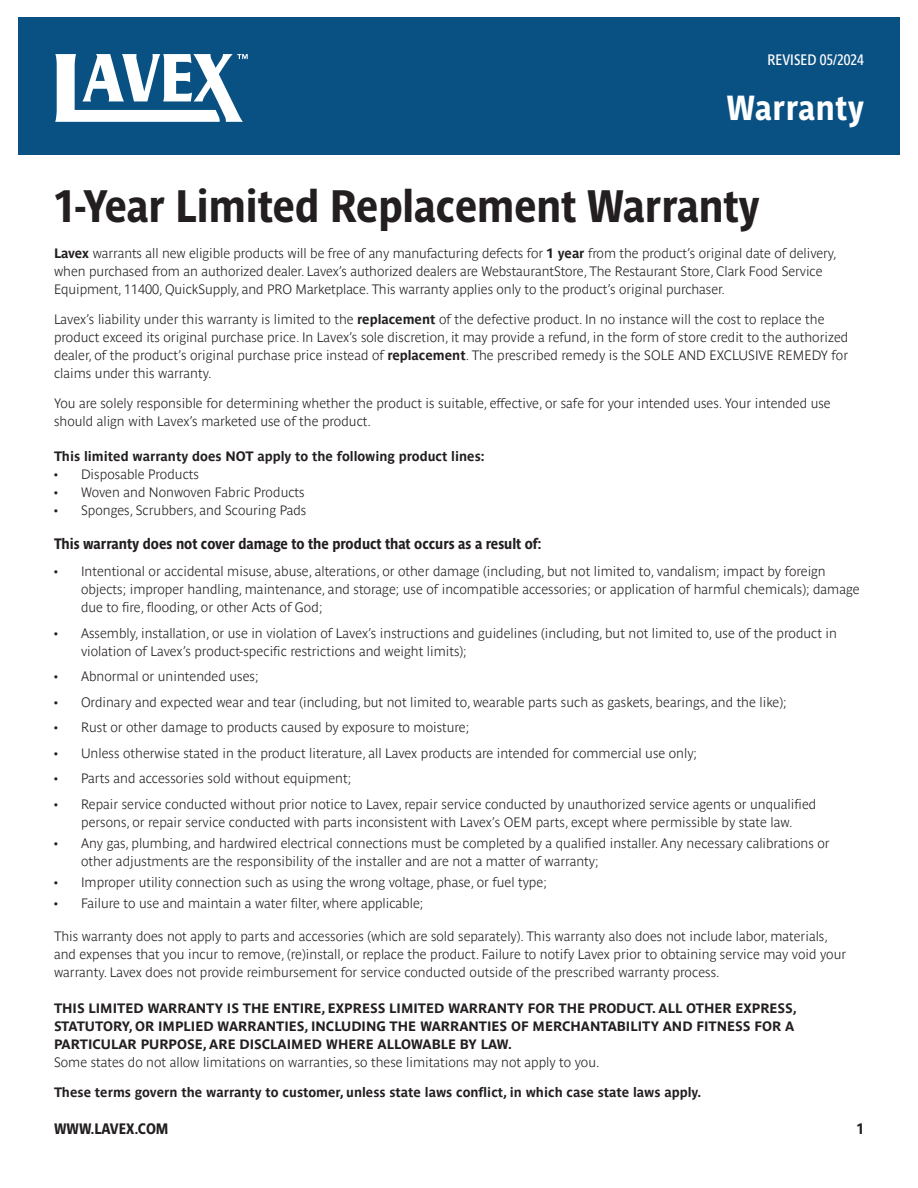
<style>
.page{position:relative;width:918px;height:1188px;background:#fff}
.page>*{position:absolute;margin:0;border:0;box-sizing:border-box;transform-origin:0 0}
.t1{font:700 45px "Parisine Std Narr";color:#231f20}
.t2{font:700 34.5px "Parisine Std Narr";letter-spacing:.02em;color:#fff}
.Subhead_C{font:700 15px "Parisine Std Narr";color:#231f20}
.t3{font:15px "Parisine Std Narr";color:#fff}
.Body_A{font:700 13.5px/18px "Parisine Std Clair";color:#231f20}
.Body_A-2{font:700 13.5px/18px "Parisine Std";color:#231f20}
.s1{font-family:"Parisine Std"}
</style>
<div class="page">
<div style="left:18px;top:18px;width:882px;height:137px;background:#0a5183"></div>
<svg style="left:55px;top:54px;width:193px;height:68px"></svg>
<p class="t3" style="left:768px;top:51px;width:98px">REVISED 05/2024</p>
<p class="t2" style="left:727px;top:88px;width:139px">Warranty</p>
<p class="t1" style="left:54px;top:180px;width:707px">1-Year Limited Replacement Warranty</p>
<p class="Body_A" style="left:54px;top:244px;width:784px"><span class="s1">Lavex</span> warrants all new eligible products will be free of any manufacturing defects for <span class="s1">1 year</span> from the product’s original date of delivery, when purchased from an authorized dealer. Lavex’s authorized dealers are WebstaurantStore, The Restaurant Store, Clark Food Service<br>Equipment, 11400, QuickSupply, and PRO Marketplace. This warranty applies only to the product’s original purchaser.</p>
<p class="Body_A" style="left:54px;top:310px;width:796px">Lavex’s liability under this warranty is limited to the <span class="s1">replacement</span> of the defective product. In no instance will the cost to replace the product exceed its original purchase price. In Lavex’s sole discretion, it may provide a refund, in the form of store credit to the authorized dealer, of the product’s original purchase price instead of <span class="s1">replacement</span>. The prescribed remedy is the SOLE AND EXCLUSIVE REMEDY for claims under this warranty.</p>
<p class="Body_A" style="left:54px;top:394px;width:778px">You are solely responsible for determining whether the product is suitable, effective, or safe for your intended uses. Your intended use should align with Lavex’s marketed use of the product.</p>
<p class="Body_A-2" style="left:54px;top:447px;width:432px">This limited warranty does NOT apply to the following product lines:</p>
<p class="Body_A" style="left:54px;top:465px;width:147px">• Disposable Products</p>
<p class="Body_A" style="left:54px;top:483px;width:252px">• Woven and Nonwoven Fabric Products</p>
<p class="Body_A" style="left:54px;top:501px;width:254px">• Sponges, Scrubbers, and Scouring Pads</p>
<p class="Subhead_C" style="left:54px;top:535px;width:489px">This warranty does not cover damage to the product that occurs as a result of:</p>
<p class="Body_A" style="left:81px;top:562px;width:780px;text-indent:-27px">• Intentional or accidental misuse, abuse, alterations, or other damage (including, but not limited to, vandalism; impact by foreign objects; improper handling, maintenance, and storage; use of incompatible accessories; or application of harmful chemicals); damage due to fire, flooding, or other Acts of God;</p>
<p class="Body_A" style="left:81px;top:624px;width:758px;text-indent:-27px">• Assembly, installation, or use in violation of Lavex’s instructions and guidelines (including, but not limited to, use of the product in violation of Lavex’s product-specific restrictions and weight limits);</p>
<p class="Body_A" style="left:54px;top:667px;width:206px">• Abnormal or unintended uses;</p>
<p class="Body_A" style="left:54px;top:693px;width:734px">• Ordinary and expected wear and tear (including, but not limited to, wearable parts such as gaskets, bearings, and the like);</p>
<p class="Body_A" style="left:54px;top:718px;width:417px">• Rust or other damage to products caused by exposure to moisture;</p>
<p class="Body_A" style="left:54px;top:744px;width:645px">• Unless otherwise stated in the product literature, all Lavex products are intended for commercial use only;</p>
<p class="Body_A" style="left:54px;top:769px;width:299px">• Parts and accessories sold without equipment;</p>
<p class="Body_A" style="left:54px;top:795px;width:764px;text-align:center">• Repair service conducted without prior notice to Lavex, repair service conducted by unauthorized service agents or unqualified persons, or repair service conducted with parts inconsistent with Lavex’s OEM parts, except where permissible by state law.</p>
<p class="Body_A" style="left:81px;top:834px;width:750px;text-indent:-27px">• Any gas, plumbing, and hardwired electrical connections must be completed by a qualified installer. Any necessary calibrations or other adjustments are the responsibility of the installer and are not a matter of warranty;</p>
<p class="Body_A" style="left:54px;top:873px;width:495px">• Improper utility connection such as using the wrong voltage, phase, or fuel type;</p>
<p class="Body_A" style="left:54px;top:894px;width:371px">• Failure to use and maintain a water filter, where applicable;</p>
<p class="Body_A" style="left:54px;top:927px;width:794px">This warranty does not apply to parts and accessories (which are sold separately). This warranty also does not include labor, materials, and expenses that you incur to remove, (re)install, or replace the product. Failure to notify Lavex prior to obtaining service may void your warranty. Lavex does not provide reimbursement for service conducted outside of the prescribed warranty process.</p>
<p class="Body_A-2" style="left:54px;top:999px;width:744px">THIS LIMITED WARRANTY IS THE ENTIRE, EXPRESS LIMITED WARRANTY FOR THE PRODUCT. ALL OTHER EXPRESS,<br>STATUTORY, OR IMPLIED WARRANTIES, INCLUDING THE WARRANTIES OF MERCHANTABILITY AND FITNESS FOR A<br>PARTICULAR PURPOSE, ARE DISCLAIMED WHERE ALLOWABLE BY LAW.</p>
<p class="Body_A" style="left:54px;top:1053px;width:547px">Some states do not allow limitations on warranties, so these limitations may not apply to you.</p>
<p class="Body_A-2" style="left:54px;top:1083px;width:649px">These terms govern the warranty to customer, unless state laws conflict, in which case state laws apply.</p>
<p class="Subhead_C" style="left:54px;top:1120px;width:116px">WWW.LAVEX.COM</p>
<p class="Subhead_C" style="left:857px;top:1120px;width:9px">1</p>
</div>
